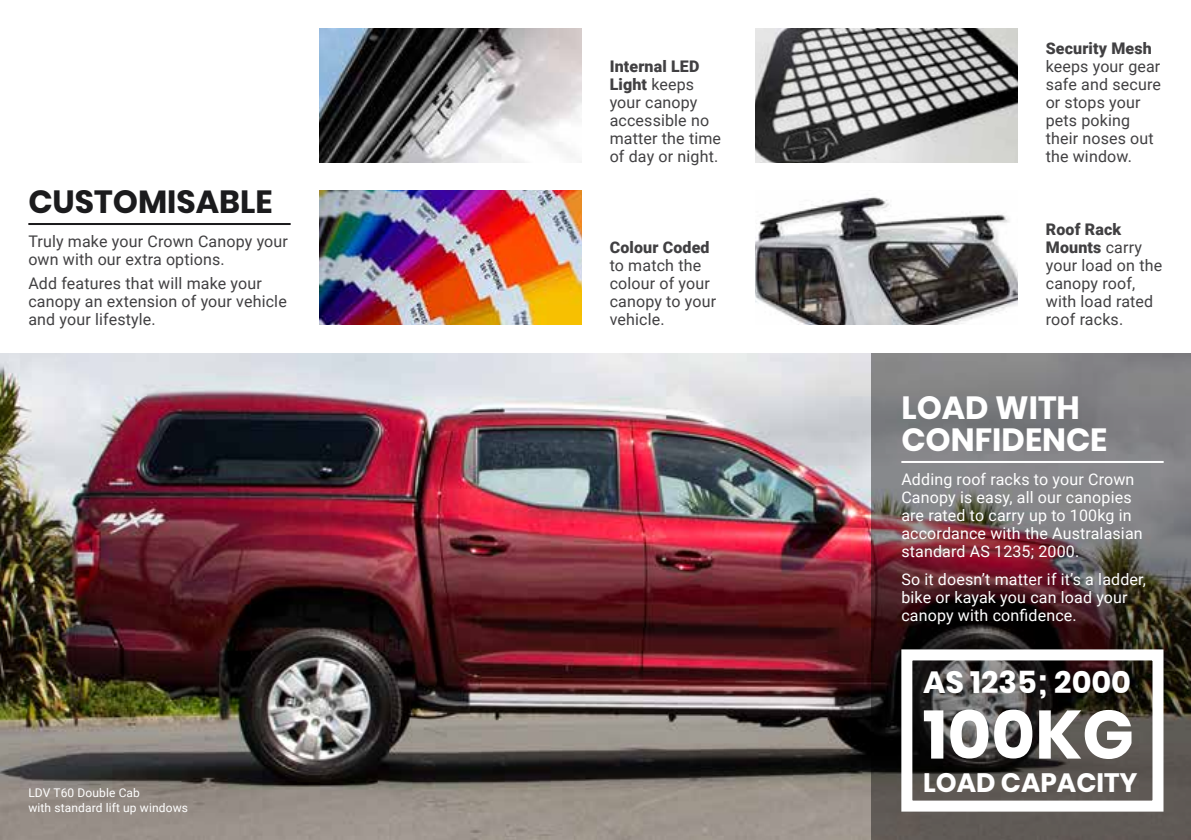
<style>
.page{position:relative;width:1191px;height:840px;background:#fff}
.page>*{position:absolute;margin:0;border:0;box-sizing:border-box;transform-origin:0 0}
.t1{font:68px "Poppins";color:#fff}
.t2{font:32px/32px "Poppins";color:#fff}
.t3{font:32px "Poppins";color:#1b1b1d}
.t4{font:30.8px "Poppins";color:#fff}
.t5{font:26.6px "Poppins";color:#fff}
.t6{font:16px/18px "Roboto";letter-spacing:.01em;color:#414042}
.t7{font:16px/18px "Roboto";letter-spacing:.01em;color:#fff}
.t8{font:900 16px "Roboto";letter-spacing:.01em;color:#414042}
.t9{font:12px/14.4px "Roboto";letter-spacing:.01em;color:#fff}
.s1{font-weight:900}
</style>
<div class="page">
<img style="left:0;top:353px;width:872px;height:486px">
<svg style="left:872px;top:353px;width:319px;height:486px;background:#5e5354"></svg>
<img style="left:319px;top:28px;width:262px;height:134px">
<img style="left:755px;top:28px;width:262px;height:134px">
<img style="left:319px;top:190px;width:262px;height:134px">
<hr style="left:28px;top:223px;width:263px;height:2px;background:#1b1a1c">
<hr style="left:901px;top:460px;width:262px;height:2px;background:#fff">
<div style="left:901px;top:649px;width:262px;height:162px;border:11px solid #fff"></div>
<img style="left:755px;top:197px;width:262px;height:127px">
<h2 class="t3" style="left:28px;top:183px;width:246px">CUSTOMISABLE</h2>
<p class="t6" style="left:28px;top:231px;width:261px">Truly make your Crown Canopy your own with our extra options.</p>
<p class="t6" style="left:28px;top:273px;width:260px">Add features that will make your canopy an extension of your vehicle and your lifestyle.</p>
<p class="t9" style="left:28px;top:784px;width:161px">LDV T60 Double Cab<br>with standard lift up windows</p>
<p class="t6" style="left:609px;top:57px;width:113px"><span class="s1">Internal LED<br>Light</span> keeps your canopy accessible no matter the time of day or night.</p>
<p class="t8" style="left:609px;top:235px;width:101px">Colour Coded</p>
<p class="t6" style="left:609px;top:255px;width:108px">to match the colour of your canopy to your vehicle.</p>
<p class="t8" style="left:1045px;top:37px;width:108px">Security Mesh</p>
<p class="t6" style="left:1045px;top:57px;width:117px">keeps your gear safe and secure or stops your pets poking their noses out the window.</p>
<p class="t6" style="left:1045px;top:219px;width:118px"><span class="s1">Roof Rack<br>Mounts</span> carry your load on the canopy roof, with load rated roof racks.</p>
<h2 class="t2" style="left:901px;top:392px;width:208px">LOAD WITH<br>CONFIDENCE</h2>
<p class="t7" style="left:901px;top:469px;width:243px">Adding roof racks to your Crown<br>Canopy is easy, all our canopies are rated to carry up to 100kg in accordance with the Australasian standard AS 1235; 2000.</p>
<p class="t7" style="left:901px;top:569px;width:246px">So it doesn’t matter if it’s a ladder, bike or kayak you can load your canopy with confidence.</p>
<h3 class="t4" style="left:923px;top:663px;width:209px">AS 1235; 2000</h3>
<h1 class="t1" style="left:923px;top:695px;width:212px">100KG</h1>
<h3 class="t5" style="left:923px;top:766px;width:216px">LOAD CAPACITY</h3>
</div>
